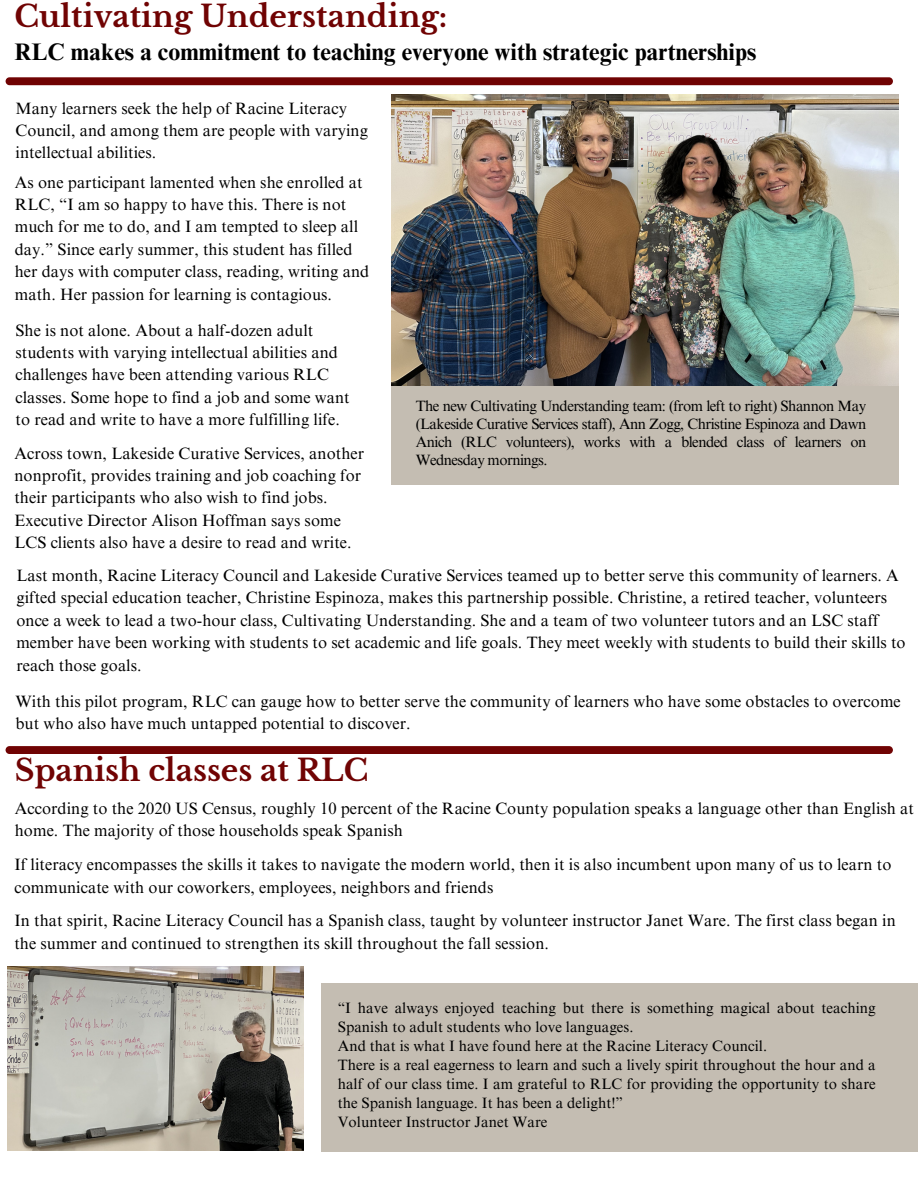
<style>
.page{position:relative;width:918px;height:1188px;background:#fff}
.page>*{position:absolute;margin:0;border:0;box-sizing:border-box;transform-origin:0 0}
.t1{font:700 29.85px "Libre Baskerville";letter-spacing:.005em;color:#700303}
.t2{font:700 23.85px "Times NRMT Pro";color:#000}
.t3{font:16.5px/22.5px "Times NRMT Pro";letter-spacing:.005em;color:#000}
.t4{font:15px/18px "Times NRMT Pro";letter-spacing:.005em;color:#000;text-align:justify}
</style>
<div class="page">
<div style="left:391px;top:383px;width:507px;height:102px;background:#c4bdb2"></div>
<div style="left:6px;top:77px;width:887px;height:8px;background:#700303;border-radius:4px"></div>
<div style="left:6px;top:746px;width:887px;height:8px;background:#700303;border-radius:4px"></div>
<img style="left:391px;top:94px;width:508px;height:292px">
<img style="left:8px;top:966px;width:296px;height:185px">
<div style="left:322px;top:983px;width:596px;height:169px;background:#c4bdb2"></div>
<h1 class="t1" style="left:14px;top:-2px;width:434px">Cultivating Understanding:</h1>
<h2 class="t2" style="left:14px;top:43px;width:743px">RLC makes a commitment to teaching everyone with strategic partnerships</h2>
<p class="t3" style="left:16px;top:99px;width:354px">Many learners seek the help of Racine Literacy<br>Council, and among them are people with varying intellectual abilities.</p>
<p class="t3" style="left:15px;top:173px;width:356px">As one participant lamented when she enrolled at RLC, “I am so happy to have this. There is not much for me to do, and I am tempted to sleep all day.” Since early summer, this student has filled her days with computer class, reading, writing and math. Her passion for learning is contagious.</p>
<p class="t3" style="left:16px;top:321px;width:336px">She is not alone. About a half-dozen adult students with varying intellectual abilities and challenges have been attending various RLC classes. Some hope to find a job and some want to read and write to have a more fulfilling life.</p>
<p class="t3" style="left:14px;top:444px;width:351px">Across town, Lakeside Curative Services, another nonprofit, provides training and job coaching for their participants who also wish to find jobs.<br>Executive Director Alison Hoffman says some LCS clients also have a desire to read and write.</p>
<p class="t3" style="left:16px;top:566px;width:891px">Last month, Racine Literacy Council and Lakeside Curative Services teamed up to better serve this community of learners. A gifted special education teacher, Christine Espinoza, makes this partnership possible. Christine, a retired teacher, volunteers once a week to lead a two-hour class, Cultivating Understanding. She and a team of two volunteer tutors and an LSC staff member have been working with students to set academic and life goals. They meet weekly with students to build their skills to reach those goals.</p>
<p class="t3" style="left:16px;top:692px;width:887px">With this pilot program, RLC can gauge how to better serve the community of learners who have some obstacles to overcome but who also have much untapped potential to discover.</p>
<p class="t4" style="left:416px;top:399px;width:452px">The new Cultivating Understanding team: (from left to right) Shannon May (Lakeside Curative Services staff), Ann Zogg, Christine Espinoza and Dawn Anich (RLC volunteers), works with a blended class of learners on Wednesday mornings.</p>
<p class="t1" style="left:15px;top:752px;width:355px">Spanish classes at RLC</p>
<p class="t3" style="left:15px;top:799px;width:901px">According to the 2020 US Census, roughly 10 percent of the Racine County population speaks a language other than English at home. The majority of those households speak Spanish</p>
<h1 class="t3" style="left:14px;top:855px;width:878px">If literacy encompasses the skills it takes to navigate the modern world, then it is also incumbent upon many of us to learn to communicate with our coworkers, employees, neighbors and friends</h1>
<p class="t3" style="left:14px;top:911px;width:883px">In that spirit, Racine Literacy Council has a Spanish class, taught by volunteer instructor Janet Ware. The first class began in the summer and continued to strengthen its skill throughout the fall session.</p>
<p class="t4" style="left:338px;top:1000px;width:540px;line-height:19px">“I have always enjoyed teaching but there is something magical about teaching<br>Spanish to adult students who love languages.</p>
<p class="t4" style="left:338px;top:1039px;width:431px">And that is what I have found here at the Racine Literacy Council.</p>
<p class="t4" style="left:338px;top:1057px;width:540px;line-height:19px">There is a real eagerness to learn and such a lively spirit throughout the hour and a half of our class time. I am grateful to RLC for providing the opportunity to share the Spanish language. It has been a delight!”</p>
<p class="t4" style="left:338px;top:1115px;width:211px">Volunteer Instructor Janet Ware</p>
</div>
